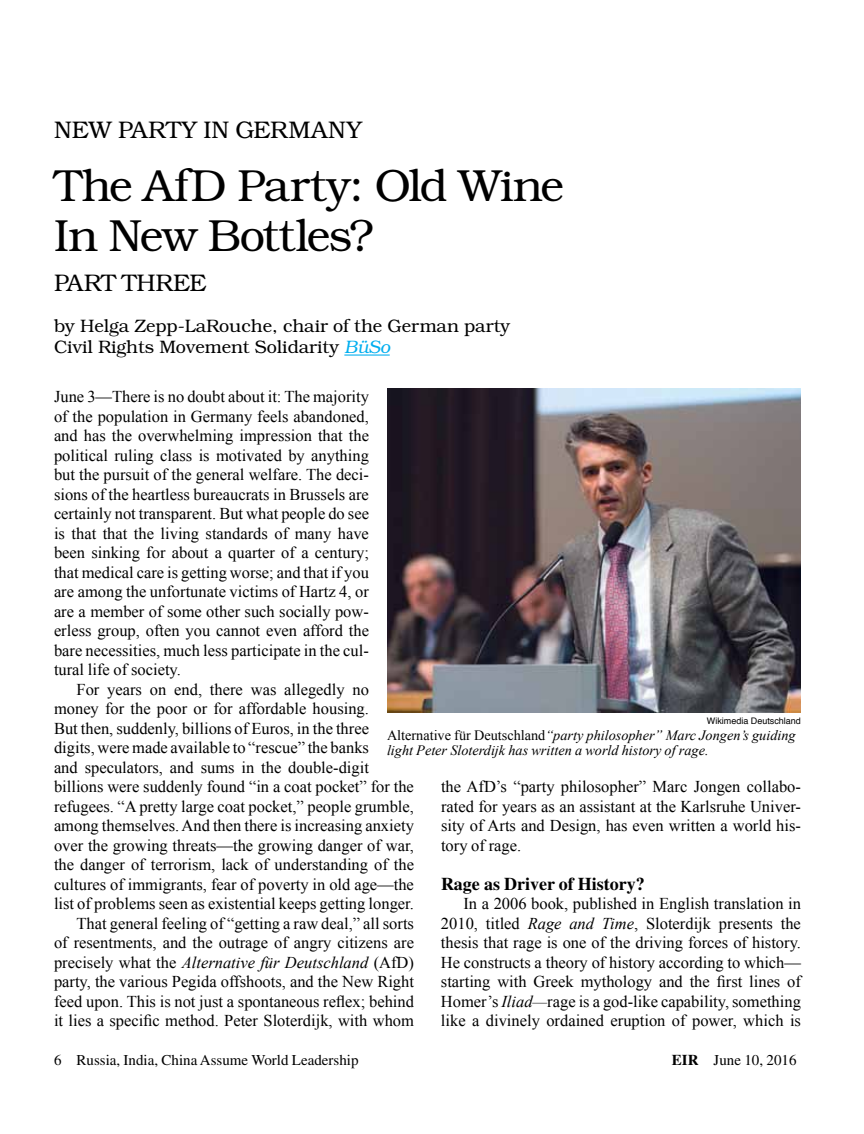
<style>
.page{position:relative;width:864px;height:1134px;background:#fff}
.page>*{position:absolute;margin:0;border:0;box-sizing:border-box;transform-origin:0 0}
.t1{font:300 45px/49.5px "Bookman";letter-spacing:-.025em;color:#000}
.t2{font:300 24px "Bookman";letter-spacing:.005em;color:#000}
.t3{font:300 18px/21px "Bookman";color:#000}
.t4{font:700 18px "Times";color:#000}
.t5{font:16.5px/19.5px "Times New Roman";color:#000;text-align:justify}
.t6{font:italic 16.5px "Times New Roman";color:#000}
.t7{font:15px "Times";color:#000}
.t8{font:italic 14.25px/15.8px "Times New Roman";color:#000}
.t9{font:9px "Helvetica";color:#000}
.s1{font-style:italic;color:#00aeef}
.s2{font-style:normal}
.s3{font-style:italic}
.s4{font-weight:700}
</style>
<div class="page">
<img style="left:387px;top:389px;width:414px;height:324px">
<hr style="left:344px;top:355px;width:46px;height:1px;background:#00aeef">
<h2 class="t2" style="left:54px;top:116px;width:310px">NEW PARTY IN GERMANY</h2>
<h1 class="t1" style="left:54px;top:161px;width:512px">The AfD Party: Old Wine<br>In New Bottles?</h1>
<h2 class="t2" style="left:54px;top:269px;width:154px">PART THREE</h2>
<p class="t3" style="left:54px;top:315px;width:458px">by Helga Zepp-LaRouche, chair of the German party<br>Civil Rights Movement Solidarity <span class="s1">BüSo</span></p>
<p class="t5" style="left:54px;top:386px;width:317px">June 3—There is no doubt about it: The majority of the population in Germany feels abandoned, and has the overwhelming impression that the political ruling class is motivated by anything but the pursuit of the general welfare. The deci&shy;sions of the heartless bureaucrats in Brussels are certainly not transparent. But what people do see is that that the living standards of many have been sinking for about a quarter of a century; that medical care is getting worse; and that if you are among the unfortunate victims of Hartz 4, or are a member of some other such socially pow&shy;erless group, often you cannot even afford the bare necessities, much less participate in the cul&shy;tural life of society.</p>
<p class="t5" style="left:77px;top:679px;width:294px">For years on end, there was allegedly no</p>
<p class="t5" style="left:54px;top:699px;width:316px">money for the poor or for affordable housing.</p>
<p class="t5" style="left:54px;top:718px;width:317px">But then, suddenly, billions of Euros, in the three</p>
<p class="t5" style="left:54px;top:738px;width:317px">digits, were made available to “rescue” the banks</p>
<p class="t5" style="left:54px;top:757px;width:317px">and speculators, and sums in the double-digit</p>
<p class="t5" style="left:54px;top:777px;width:361px">billions were suddenly found “in a coat pocket” for the</p>
<p class="t5" style="left:54px;top:796px;width:362px">refugees. “A pretty large coat pocket,” people grumble,</p>
<p class="t5" style="left:54px;top:816px;width:361px">among themselves. And then there is increasing anxiety</p>
<p class="t5" style="left:54px;top:835px;width:361px">over the growing threats—the growing danger of war,</p>
<p class="t5" style="left:54px;top:855px;width:361px">the danger of terrorism, lack of understanding of the</p>
<p class="t5" style="left:54px;top:874px;width:361px">cultures of immigrants, fear of poverty in old age—the</p>
<p class="t5" style="left:54px;top:894px;width:361px">list of problems seen as existential keeps getting longer.</p>
<p class="t5" style="left:77px;top:913px;width:339px">That general feeling of “getting a raw deal,” all sorts</p>
<p class="t5" style="left:54px;top:933px;width:362px">of resentments, and the outrage of angry citizens are</p>
<p class="t6" style="left:54px;top:951px;width:361px"><span class="s2">precisely what the</span> Alternative für Deutschland <span class="s2">(AfD)</span></p>
<p class="t5" style="left:54px;top:972px;width:362px">party, the various Pegida offshoots, and the New Right</p>
<p class="t5" style="left:54px;top:991px;width:362px">feed upon. This is not just a spontaneous reflex; behind</p>
<p class="t5" style="left:54px;top:1011px;width:362px">it lies a specific method. Peter Sloterdijk, with whom</p>
<p class="t9" style="left:707px;top:714px;width:96px">Wikimedia Deutschland</p>
<p class="t8" style="left:387px;top:727px;width:410px"><span class="s2">Alternative für Deutschland</span>“party philosopher” Marc Jongen’s guiding light Peter Sloterdijk has written a world history of rage.</p>
<p class="t5" style="left:441px;top:777px;width:361px">the AfD’s “party philosopher” Marc Jongen collabo&shy;rated for years as an assistant at the Karlsruhe Univer&shy;sity of Arts and Design, has even written a world his&shy;tory of rage.</p>
<p class="t4" style="left:441px;top:873px;width:205px">Rage as Driver of History?</p>
<p class="t5" style="left:441px;top:893px;width:362px;text-indent:23px">In a 2006 book, published in English translation in 2010, titled <span class="s3">Rage and Time</span>, Sloterdijk presents the thesis that rage is one of the driving forces of history.<br>He constructs a theory of history according to which— starting with Greek mythology and the first lines of Homer’s <span class="s3">Iliad—</span>rage is a god-like capability, something like a divinely ordained eruption of power, which is</p>
<p class="t7" style="left:54px;top:1052px;width:306px">6 Russia, India, China Assume World Leadership</p>
<p class="t7" style="left:672px;top:1052px;width:126px"><span class="s4">EIR</span> June 10, 2016</p>
</div>
